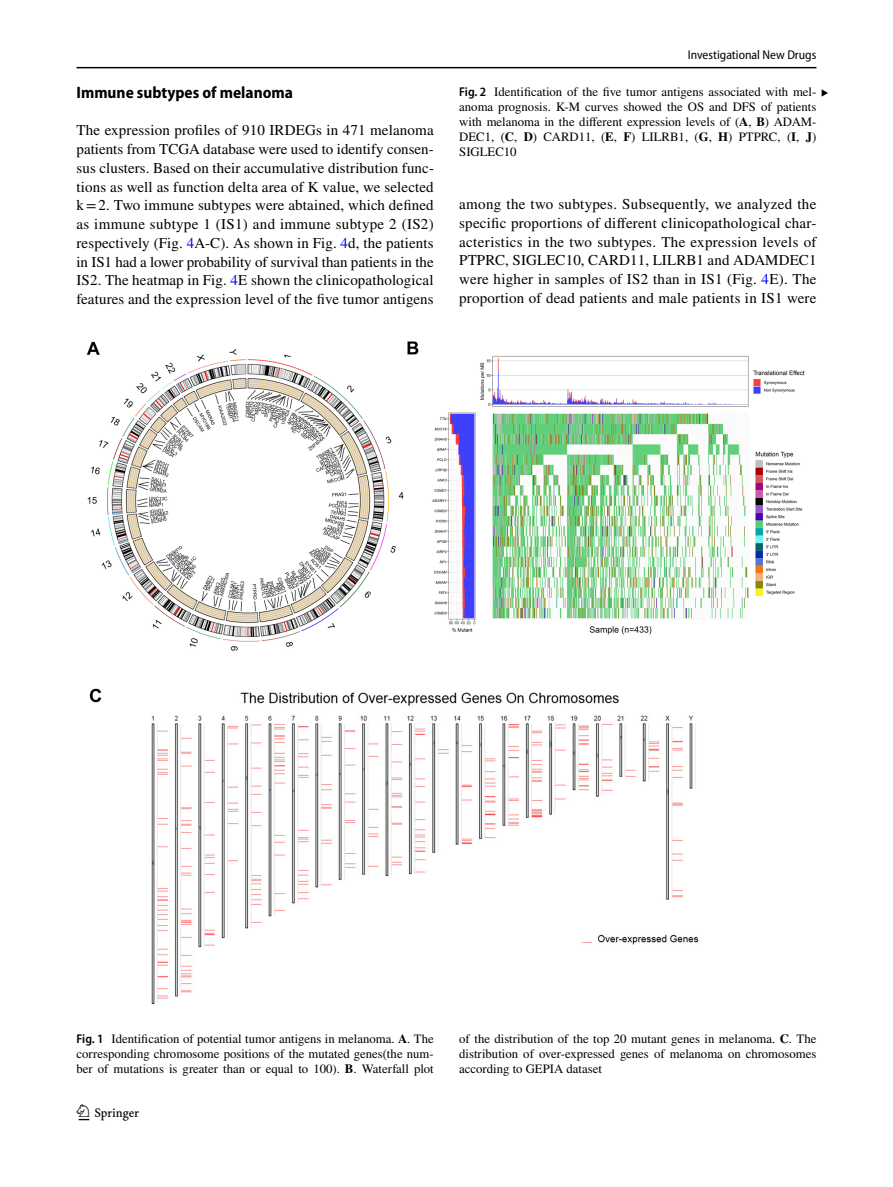
<style>
.page{position:relative;width:893px;height:1187px;background:#fff}
.page>*{position:absolute;margin:0;border:0;box-sizing:border-box;transform-origin:0 0}
.t1{font:22.5px "Springnew Regular 2";color:#000}
.t2{font:700 semi-condensed 16.5px "Myriad Pro";color:#000}
.t3{font:15px/18.8px "STIX";letter-spacing:.01em;color:#000;text-align:justify}
.t4{font:12.75px/15px "STIX";color:#000;text-align:justify}
.t5{font:semi-condensed 12.75px "Myriad Pro";color:#000}
.s1{color:#00f}
.s2{font-family:"Myriad Pro";font-weight:600;font-stretch:semi-condensed}
.s3{font-weight:700}
</style>
<div class="page">
<hr style="left:77px;top:67px;width:739px;height:1px;background:#000">
<img style="left:86px;top:341px;width:719px;height:664px">
<p class="t2" style="left:77px;top:83px;width:218px">Immune subtypes of melanoma</p>
<p class="t3" style="left:77px;top:122px;width:359px">The expression profiles of 910 IRDEGs in 471 melanoma patients from TCGA database were used to identify consen&shy;sus clusters. Based on their accumulative distribution func&shy;tions as well as function delta area of K value, we selected k=2. Two immune subtypes were abtained, which defined as immune subtype 1 (IS1) and immune subtype 2 (IS2) respectively (Fig. <span class="s1">4</span>A-C). As shown in Fig. <span class="s1">4</span>d, the patients in IS1 had a lower probability of survival than patients in the IS2. The heatmap in Fig. <span class="s1">4</span>E shown the clinicopathological features and the expression level of the five tumor antigens</p>
<p class="t5" style="left:688px;top:48px;width:130px">Investigational New Drugs</p>
<p class="t4" style="left:459px;top:85px;width:359px"><span class="s2">Fig. 2</span> Identification of the five tumor antigens associated with mel&shy;anoma prognosis. K-M curves showed the OS and DFS of patients with melanoma in the different expression levels of (<span class="s3">A</span>, <span class="s3">B</span>) ADAM-DEC1, (<span class="s3">C</span>, <span class="s3">D</span>) CARD11, (<span class="s3">E</span>, <span class="s3">F</span>) LILRB1, (<span class="s3">G</span>, <span class="s3">H</span>) PTPRC, (<span class="s3">I</span>, <span class="s3">J</span>)<br>SIGLEC10</p>
<p class="t3" style="left:459px;top:196px;width:359px">among the two subtypes. Subsequently, we analyzed the specific proportions of different clinicopathological char&shy;acteristics in the two subtypes. The expression levels of PTPRC, SIGLEC10, CARD11, LILRB1 and ADAMDEC1 were higher in samples of IS2 than in IS1 (Fig. <span class="s1">4</span>E). The proportion of dead patients and male patients in IS1 were</p>
<p class="t4" style="left:77px;top:1031px;width:359px"><span class="s2">Fig. 1</span> Identification of potential tumor antigens in melanoma. <span class="s3">A</span>. The corresponding chromosome positions of the mutated genes(the num&shy;ber of mutations is greater than or equal to 100). <span class="s3">B</span>. Waterfall plot</p>
<p class="t4" style="left:459px;top:1031px;width:359px">of the distribution of the top 20 mutant genes in melanoma. <span class="s3">C</span>. The distribution of over-expressed genes of melanoma on chromosomes according to GEPIA dataset</p>
<h1 class="t1" style="left:79px;top:1104px;width:62px">1 3</h1>
</div>
